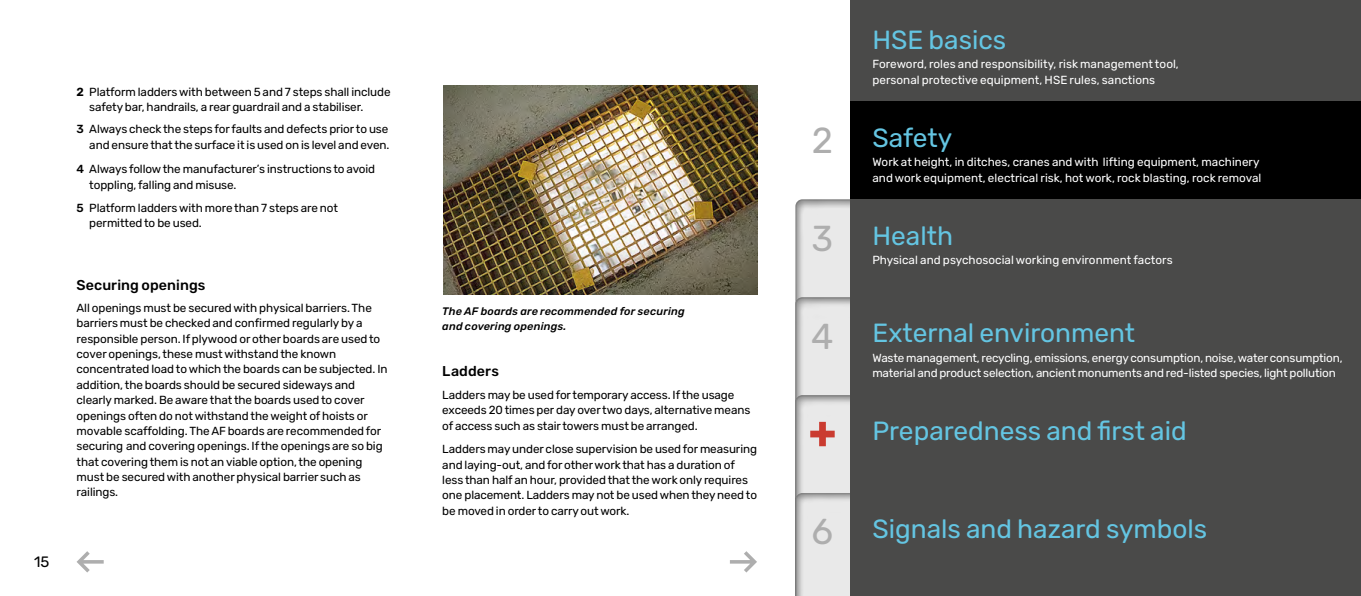
<style>
.page{position:relative;width:1361px;height:596px;background:#fff}
.page>*{position:absolute;margin:0;border:0;box-sizing:border-box;transform-origin:0 0}
.t1{font:36px "Rubik";color:#aeaeae}
.t2{font:26.25px "Rubik";color:#64c5e2}
.t3{font:15px "Rubik";color:#000}
.t4{font:500 14.25px "Rubik";letter-spacing:.005em;color:#000}
.t5{font:11.7px/15.3px "Rubik";letter-spacing:-.01em;color:#000}
.t6{font:11.7px/15.3px "Rubik";letter-spacing:.005em;color:#fff}
.t7{font:11.7px/15.3px "Rubik";letter-spacing:-.015em;color:#fff}
.t8{font:italic 500 10.8px/15px "Rubik";letter-spacing:.015em;color:#000}
.s1{font-weight:600}
.s2{font-weight:500}
</style>
<div class="page">
<div style="left:781px;top:190px;width:580px;height:405px;background:#000;opacity:.4"></div>
<div style="left:781px;top:286px;width:580px;height:309px;background:#000;opacity:.4"></div>
<div style="left:781px;top:384px;width:580px;height:211px;background:#000;opacity:.4"></div>
<div style="left:781px;top:481px;width:580px;height:114px;background:#000;opacity:.4"></div>
<div style="left:850px;top:199px;width:511px;height:396px;background:#4a4a49"></div>
<div style="left:850px;top:0;width:511px;height:101px;background:#4a4a49"></div>
<div style="left:850px;top:101px;width:511px;height:98px;background:#000"></div>
<svg style="left:810px;top:421px;width:24px;height:25px"></svg>
<img style="left:443px;top:85px;width:314px;height:209px">
<svg style="left:77px;top:551px;width:27px;height:21px"></svg>
<svg style="left:730px;top:551px;width:27px;height:21px"></svg>
<p class="t3" style="left:34px;top:550px;width:17px">15</p>
<p class="t5" style="left:89px;top:85px;width:303px;text-indent:-13px"><span class="s1">2</span> Platform ladders with between 5 and 7 steps shall include safety bar, handrails, a rear guardrail and a stabiliser.</p>
<p class="t5" style="left:77px;top:122px;width:314px;text-align:right"><span class="s2">3</span> Always check the steps forfaults and defects priorto use and ensure that the surface it is used on is level and even.</p>
<p class="t5" style="left:89px;top:162px;width:287px;text-indent:-13px"><span class="s2">4</span> Always followthe manufacturer’s instructions to avoid toppling, falling and misuse.</p>
<p class="t5" style="left:89px;top:201px;width:250px;text-indent:-13px"><span class="s2">5</span> Platform ladders with more than 7 steps are not permitted to be used.</p>
<p class="t4" style="left:77px;top:274px;width:130px">Securing openings</p>
<p class="t5" style="left:77px;top:300px;width:312px">All openings must be secured with physical barriers.The barriers must be checked and confirmed regularlyby a responsible person. Ifplywood or other boards are usedto cover openings, these must withstand the known concentrated loadto which the boards can be subjected. In addition, the boards should be secured sideways and clearly marked. Be aware that the boards usedto cover openings often do not withstand the weight of hoists or movable scaffolding. The AF boards are recommended for securing and covering openings. Ifthe openings are so big that covering them is not anviable option, the opening must be secured with another physical barrier such as railings.</p>
<p class="t8" style="left:442px;top:304px;width:244px">The AF boards are recommended for securing and covering openings.</p>
<p class="t4" style="left:442px;top:360px;width:58px">Ladders</p>
<p class="t5" style="left:442px;top:387px;width:309px">Ladders may be used for temporary access. If the usage exceeds 20 times per day over two days, alternative means of access such as stair towers must be arranged.</p>
<p class="t5" style="left:442px;top:441px;width:316px">Ladders may under close supervision be used for measuring and laying-out, and for other work that has a duration of less than half an hour, provided that the work only requires one placement. Ladders may not be used when they need to be moved in order to carry out work.</p>
<h2 class="t2" style="left:872px;top:20px;width:135px">HSE basics</h2>
<p class="t6" style="left:872px;top:57px;width:308px">Foreword, roles and responsibility, risk management tool, personal protective equipment, HSE rules, sanctions</p>
<h1 class="t1" style="left:812px;top:114px;width:23px">2</h1>
<h2 class="t2" style="left:872px;top:118px;width:81px">Safety</h2>
<p class="t6" style="left:872px;top:155px;width:390px">Work at height, in ditches, cranes and with lifting equipment, machinery and work equipment, electrical risk, hot work, rock blasting, rock removal</p>
<h1 class="t1" style="left:811px;top:212px;width:23px">3</h1>
<h2 class="t2" style="left:872px;top:216px;width:82px">Health</h2>
<p class="t6" style="left:872px;top:253px;width:302px">Physical and psychosocial working environment factors</p>
<h1 class="t1" style="left:811px;top:309px;width:24px">4</h1>
<h2 class="t2" style="left:872px;top:314px;width:264px">External environment</h2>
<p class="t7" style="left:872px;top:351px;width:472px">Waste management, recycling, emissions, energy consumption, noise, water consumption, material and product selection, ancient monuments and red-listed species, light pollution</p>
<h2 class="t2" style="left:872px;top:412px;width:316px">Preparedness and first aid</h2>
<h1 class="t1" style="left:811px;top:505px;width:23px">6</h1>
<h2 class="t2" style="left:872px;top:509px;width:336px">Signals and hazard symbols</h2>
</div>
